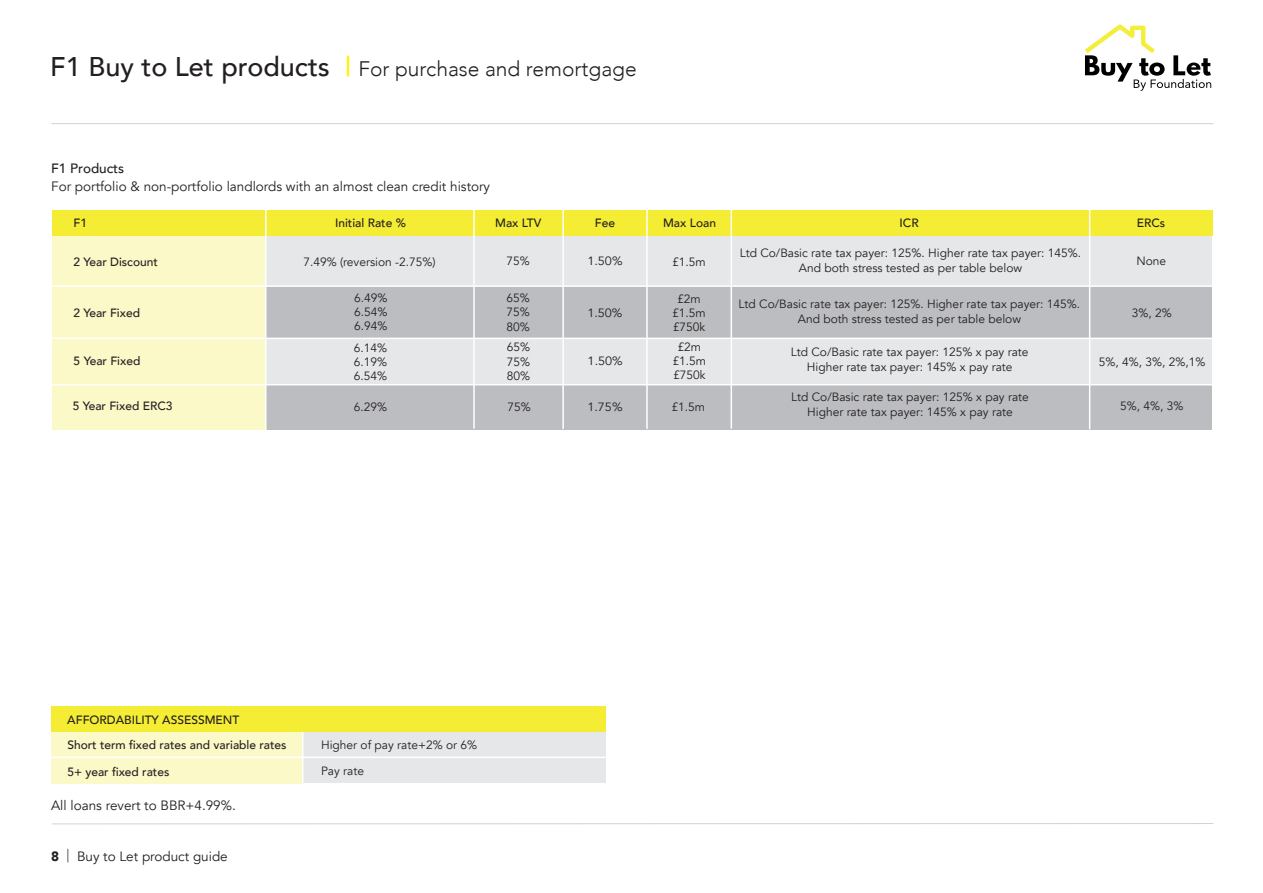
<style>
.page{position:relative;width:1263px;height:893px;background:#fff}
.page>*{position:absolute;margin:0;border:0;box-sizing:border-box;transform-origin:0 0}
.t1{font:300 21px "Avenir";color:#231f20}
.t2{font:13.5px "Avenir";color:#231f20}
.t3{font:500 13.5px "Avenir";color:#231f20}
.t4{font:12px/15px "Avenir";color:#231f20;text-align:center}
.t5{font:500 12px "Avenir";color:#231f20}
.t6{font:12px "Avenir";color:#231f20;scale:1.05 1}
.s1{font-weight:500;font-size:27px}
.s2{font-weight:500;font-size:27px;color:#fff101}
.s3{font-weight:900}
.s4{font-weight:300}
</style>
<div class="page">
<div style="left:266px;top:236px;width:946px;height:192px;background:#e6e7e9"></div>
<div style="left:266px;top:286px;width:946px;height:52px;background:#bcbdc0"></div>
<div style="left:52px;top:236px;width:214px;height:194px;background:#fbf9c8"></div>
<svg style="left:1085px;top:24px;width:126px;height:67px"></svg>
<hr style="left:51px;top:123px;width:1162px;height:1px;background:#d1d2d4">
<hr style="left:52px;top:823px;width:1161px;height:1px;background:#d1d2d4">
<div style="left:303px;top:732px;width:302px;height:51px;background:#e6e7e9"></div>
<div style="left:51px;top:732px;width:252px;height:52px;background:#fbf9c8"></div>
<div style="left:51px;top:706px;width:554px;height:26px;background:#f4ed33"></div>
<hr style="left:50px;top:757px;width:557px;height:1px;background:#fff">
<hr style="left:302px;top:732px;width:1px;height:53px;background:#fff">
<div style="left:267px;top:385px;width:945px;height:45px;background:#bcbdc0"></div>
<div style="left:52px;top:210px;width:1161px;height:26px;background:#f4ed33"></div>
<hr style="left:1089px;top:206px;width:1px;height:223px;background:#fff">
<hr style="left:730px;top:208px;width:2px;height:221px;background:#fff">
<hr style="left:646px;top:208px;width:2px;height:221px;background:#fff">
<hr style="left:562px;top:209px;width:2px;height:220px;background:#fff">
<hr style="left:473px;top:207px;width:2px;height:222px;background:#fff">
<hr style="left:51px;top:285px;width:1164px;height:2px;background:#fff">
<hr style="left:49px;top:384px;width:1163px;height:1px;background:#fff">
<hr style="left:50px;top:338px;width:1163px;height:1px;background:#fff">
<hr style="left:265px;top:208px;width:1px;height:224px;background:#fff">
<p class="t1" style="left:50px;top:56px;width:588px"><span class="s1">F1 Buy to Let products</span> <span class="s2">|</span> For purchase and remortgage</p>
<p class="t3" style="left:51px;top:156px;width:75px">F1 Products</p>
<p class="t2" style="left:51px;top:178px;width:440px">For portfolio &amp; non-portfolio landlords with an almost clean credit history</p>
<p class="t5" style="left:74px;top:212px;width:15px">F1</p>
<p class="t5" style="left:335px;top:212px;width:72px">Initial Rate %</p>
<p class="t5" style="left:495px;top:212px;width:48px">Max LTV</p>
<p class="t5" style="left:595px;top:212px;width:22px">Fee</p>
<p class="t5" style="left:663px;top:212px;width:54px">Max Loan</p>
<p class="t5" style="left:899px;top:212px;width:21px">ICR</p>
<p class="t5" style="left:1137px;top:212px;width:30px">ERCs</p>
<p class="t4" style="left:740px;top:246px;width:343px">Ltd Co/Basic rate tax payer: 125%. Higher rate tax payer: 145%.<br>And both stress tested as per table below</p>
<p class="t5" style="left:73px;top:251px;width:86px">2 Year Discount</p>
<p class="t4" style="left:303px;top:254px;width:134px">7.49% (reversion -2.75%)</p>
<p class="t4" style="left:506px;top:254px;width:25px">75%</p>
<p class="t6" style="left:587px;top:254px;width:35px">1.50%</p>
<p class="t4" style="left:672px;top:254px;width:35px">£1.5m</p>
<p class="t4" style="left:1136px;top:254px;width:31px">None</p>
<p class="t4" style="left:354px;top:291px;width:35px">6.49%</p>
<p class="t4" style="left:354px;top:305px;width:35px">6.54%</p>
<p class="t4" style="left:354px;top:319px;width:35px">6.94%</p>
<p class="t4" style="left:506px;top:291px;width:25px">65%</p>
<p class="t4" style="left:506px;top:305px;width:25px">75%</p>
<p class="t4" style="left:506px;top:319px;width:25px">80%</p>
<p class="t4" style="left:677px;top:291px;width:25px">£2m</p>
<p class="t4" style="left:672px;top:305px;width:35px">£1.5m</p>
<p class="t4" style="left:673px;top:320px;width:34px">£750k</p>
<p class="t5" style="left:73px;top:302px;width:68px">2 Year Fixed</p>
<p class="t4" style="left:739px;top:297px;width:343px">Ltd Co/Basic rate tax payer: 125%. Higher rate tax payer: 145%.<br>And both stress tested as per table below</p>
<p class="t6" style="left:587px;top:305px;width:35px">1.50%</p>
<p class="t4" style="left:1132px;top:306px;width:42px">3%, 2%</p>
<p class="t5" style="left:74px;top:350px;width:68px">5 Year Fixed</p>
<p class="t4" style="left:354px;top:340px;width:35px">6.14%</p>
<p class="t4" style="left:354px;top:355px;width:35px">6.19%</p>
<p class="t4" style="left:354px;top:369px;width:35px">6.54%</p>
<p class="t4" style="left:507px;top:340px;width:25px">65%</p>
<p class="t4" style="left:507px;top:354px;width:25px">75%</p>
<p class="t4" style="left:507px;top:368px;width:25px">80%</p>
<p class="t4" style="left:677px;top:339px;width:25px">£2m</p>
<p class="t4" style="left:672px;top:353px;width:35px">£1.5m</p>
<p class="t4" style="left:673px;top:368px;width:34px">£750k</p>
<p class="t4" style="left:791px;top:345px;width:239px">Ltd Co/Basic rate tax payer: 125% x pay rate</p>
<p class="t4" style="left:807px;top:360px;width:207px">Higher rate tax payer: 145% x pay rate</p>
<p class="t6" style="left:588px;top:354px;width:35px">1.50%</p>
<p class="t4" style="left:1099px;top:354px;width:108px">5%, 4%, 3%, 2%,1%</p>
<p class="t4" style="left:791px;top:389px;width:239px">Ltd Co/Basic rate tax payer: 125% x pay rate</p>
<p class="t4" style="left:807px;top:404px;width:207px">Higher rate tax payer: 145% x pay rate</p>
<p class="t5" style="left:73px;top:395px;width:101px">5 Year Fixed ERC3</p>
<p class="t4" style="left:354px;top:399px;width:35px">6.29%</p>
<p class="t4" style="left:507px;top:399px;width:25px">75%</p>
<p class="t6" style="left:587px;top:399px;width:35px">1.75%</p>
<p class="t4" style="left:671px;top:399px;width:35px">£1.5m</p>
<p class="t4" style="left:1120px;top:399px;width:65px">5%, 4%, 3%</p>
<p class="t5" style="left:67px;top:709px;width:174px">AFFORDABILITY ASSESSMENT</p>
<p class="t5" style="left:67px;top:734px;width:221px">Short term fixed rates and variable rates</p>
<p class="t4" style="left:321px;top:738px;width:158px">Higher of pay rate+2% or 6%</p>
<p class="t5" style="left:67px;top:761px;width:104px">5+ year fixed rates</p>
<p class="t4" style="left:321px;top:764px;width:45px">Pay rate</p>
<p class="t2" style="left:51px;top:797px;width:186px">All loans revert to BBR+4.99%.</p>
<p class="t2" style="left:51px;top:848px;width:178px"><span class="s3">8</span> <span class="s4">|</span> Buy to Let product guide</p>
</div>
